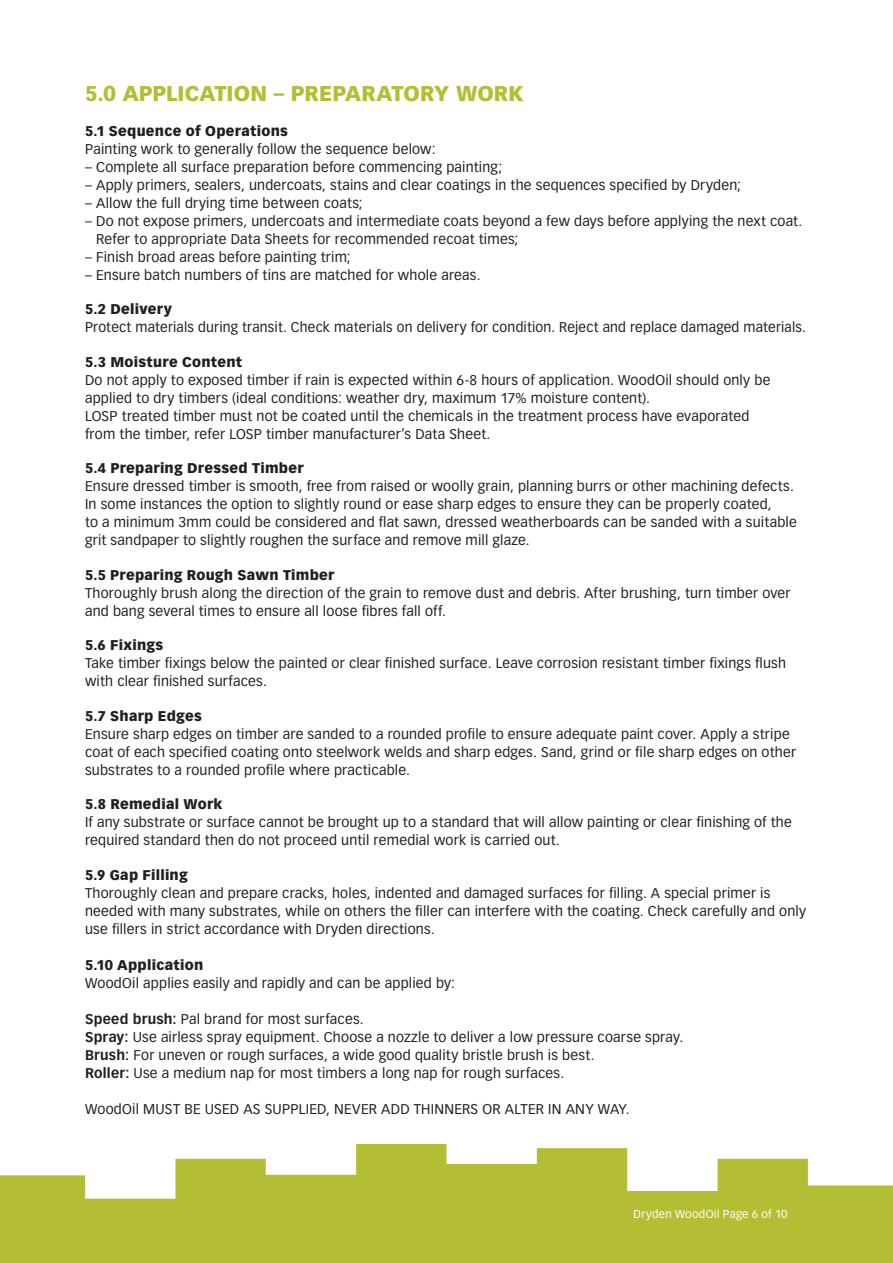
<style>
.page{position:relative;width:893px;height:1263px;background:#fff}
.page>*{position:absolute;margin:0;border:0;box-sizing:border-box;transform-origin:0 0}
.t1{font:900 21px "Vectora LT Std";letter-spacing:.005em;color:#b4be34}
.t2{font:13.8px/18px "Vectora LT Std";letter-spacing:.015em;color:#231f20}
.t3{font:900 13.8px "Vectora LT Std";letter-spacing:.02em;color:#231f20}
.t4{font:11.25px "Vectora LT Std";letter-spacing:.025em;color:#fff}
.s1{font-weight:700}
</style>
<div class="page">
<svg style="left:0;top:1144px;width:893px;height:119px;fill:#b4be34"></svg>
<h1 class="t1" style="left:85px;top:81px;width:440px">5.0 APPLICATION – PREPARATORY WORK</h1>
<p class="t3" style="left:85px;top:122px;width:204px">5.1 Sequence of Operations</p>
<p class="t2" style="left:85px;top:140px;width:352px">Painting work to generally follow the sequence below:</p>
<p class="t2" style="left:85px;top:158px;width:419px">– Complete all surface preparation before commencing painting;</p>
<p class="t2" style="left:85px;top:176px;width:657px">– Apply primers, sealers, undercoats, stains and clear coatings in the sequences specified by Dryden;</p>
<p class="t2" style="left:85px;top:194px;width:279px">– Allow the full drying time between coats;</p>
<p class="t2" style="left:96px;top:212px;width:708px;text-indent:-11px">– Do not expose primers, undercoats and intermediate coats beyond a few days before applying the next coat.<br>Refer to appropriate Data Sheets for recommended recoat times;</p>
<p class="t2" style="left:85px;top:248px;width:267px">– Finish broad areas before painting trim;</p>
<p class="t2" style="left:85px;top:266px;width:397px">– Ensure batch numbers of tins are matched for whole areas.</p>
<p class="t3" style="left:85px;top:301px;width:88px">5.2 Delivery</p>
<p class="t2" style="left:85px;top:319px;width:722px">Protect materials during transit. Check materials on delivery for condition. Reject and replace damaged materials.</p>
<p class="t3" style="left:85px;top:353px;width:159px">5.3 Moisture Content</p>
<p class="t2" style="left:85px;top:371px;width:687px">Do not apply to exposed timber if rain is expected within 6-8 hours of application. WoodOil should only be applied to dry timbers (ideal conditions: weather dry, maximum 17% moisture content).<br>LOSP treated timber must not be coated until the chemicals in the treatment process have evaporated from the timber, refer LOSP timber manufacturer’s Data Sheet.</p>
<p class="t3" style="left:85px;top:460px;width:220px">5.4 Preparing Dressed Timber</p>
<p class="t2" style="left:85px;top:478px;width:713px">Ensure dressed timber is smooth, free from raised or woolly grain, planning burrs or other machining defects.<br>In some instances the option to slightly round or ease sharp edges to ensure they can be properly coated,<br>to a minimum 3mm could be considered and flat sawn, dressed weatherboards can be sanded with a suitable grit sandpaper to slightly roughen the surface and remove mill glaze.</p>
<p class="t3" style="left:85px;top:566px;width:251px">5.5 Preparing Rough Sawn Timber</p>
<p class="t2" style="left:85px;top:584px;width:707px">Thoroughly brush along the direction of the grain to remove dust and debris. After brushing, turn timber over and bang several times to ensure all loose fibres fall off.</p>
<p class="t3" style="left:85px;top:637px;width:80px">5.6 Fixings</p>
<p class="t2" style="left:85px;top:655px;width:702px">Take timber fixings below the painted or clear finished surface. Leave corrosion resistant timber fixings flush with clear finished surfaces.</p>
<p class="t3" style="left:85px;top:707px;width:118px">5.7 Sharp Edges</p>
<p class="t2" style="left:85px;top:725px;width:713px">Ensure sharp edges on timber are sanded to a rounded profile to ensure adequate paint cover. Apply a stripe coat of each specified coating onto steelwork welds and sharp edges. Sand, grind or file sharp edges on other substrates to a rounded profile where practicable.</p>
<p class="t3" style="left:85px;top:796px;width:139px">5.8 Remedial Work</p>
<p class="t2" style="left:85px;top:813px;width:708px">If any substrate or surface cannot be brought up to a standard that will allow painting or clear finishing of the required standard then do not proceed until remedial work is carried out.</p>
<p class="t3" style="left:85px;top:866px;width:104px">5.9 Gap Filling</p>
<p class="t2" style="left:85px;top:884px;width:723px">Thoroughly clean and prepare cracks, holes, indented and damaged surfaces for filling. A special primer is needed with many substrates, while on others the filler can interfere with the coating. Check carefully and only use fillers in strict accordance with Dryden directions.</p>
<p class="t3" style="left:85px;top:956px;width:120px">5.10 Application</p>
<p class="t2" style="left:85px;top:974px;width:372px">WoodOil applies easily and rapidly and can be applied by:</p>
<p class="t2" style="left:85px;top:1010px;width:600px"><span class="s1">Speed brush:</span> Pal brand for most surfaces.<br><span class="s1">Spray:</span> Use airless spray equipment. Choose a nozzle to deliver a low pressure coarse spray.<br><span class="s1">Brush:</span> For uneven or rough surfaces, a wide good quality bristle brush is best.<br><span class="s1">Roller:</span> Use a medium nap for most timbers a long nap for rough surfaces.</p>
<p class="t2" style="left:85px;top:1100px;width:546px">WoodOil MUST BE USED AS SUPPLIED, NEVER ADD THINNERS OR ALTER IN ANY WAY.</p>
<p class="t4" style="left:634px;top:1207px;width:155px">Dryden WoodOil Page 6 of 10</p>
</div>
